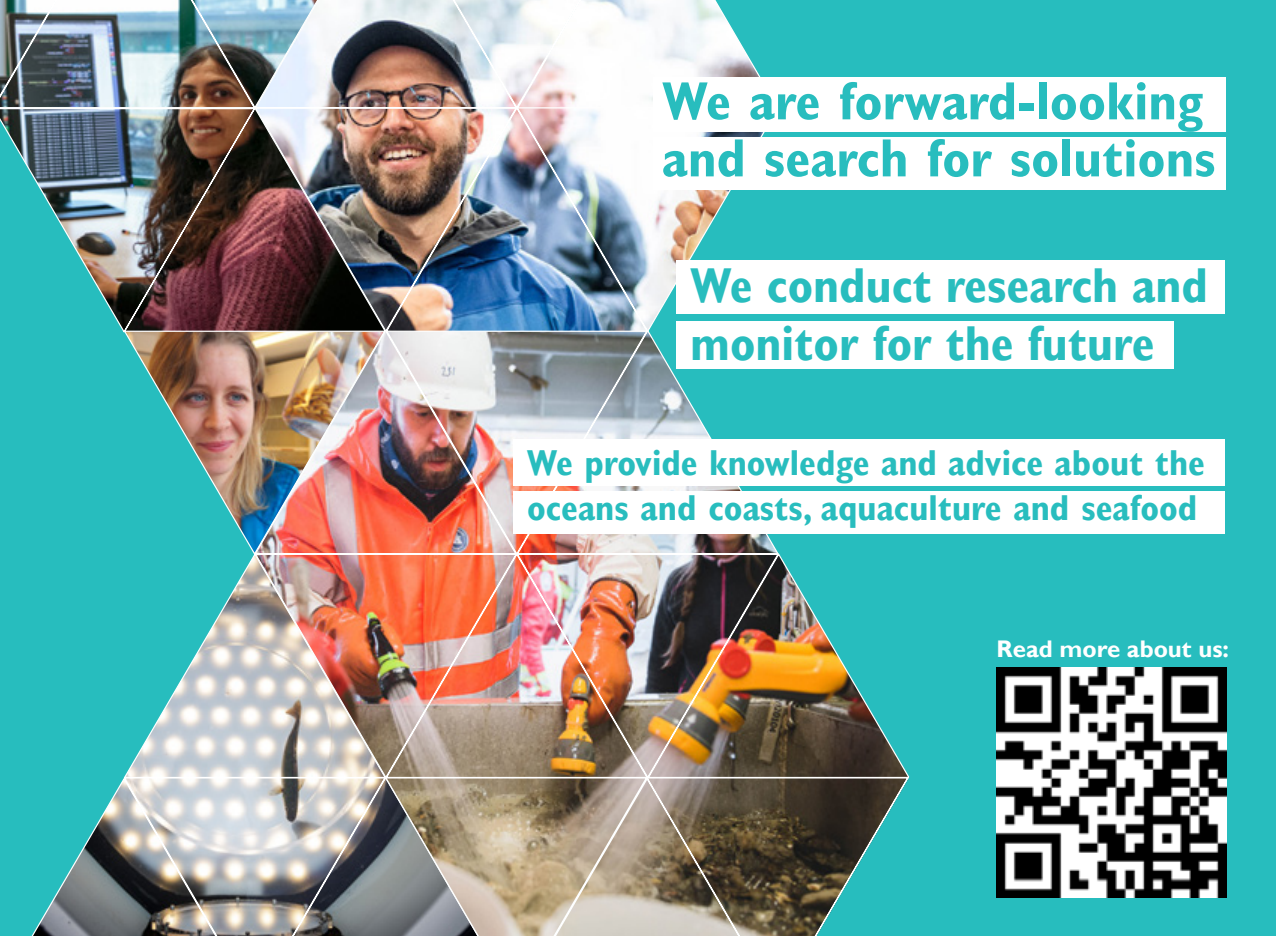
<style>
.page{position:relative;width:1276px;height:936px;background:#fff}
.page>*{position:absolute;margin:0;border:0;box-sizing:border-box;transform-origin:0 0}
.t1{font:700 condensed 54px "Gill Sans";color:#28bdbe}
.t2{font:700 condensed 48.9px "Gill Sans";color:#28bdbe}
.t3{font:700 condensed 36px "Gill Sans";color:#28bdbe}
.t4{font:700 24px "Gill Sans";color:#fff}
</style>
<div class="page">
<div style="left:0;top:0;width:1276px;height:935px;background:#27bdbe"></div>
<img style="left:122px;top:334px;width:131px;height:218px">
<svg style="left:0;top:552px;width:253px;height:383px;background:#62b7b8"></svg>
<img style="left:253px;top:333px;width:787px;height:602px">
<img style="left:387px;top:0;width:523px;height:333px">
<img style="left:0;top:0;width:387px;height:334px">
<svg style="left:775px;top:763px;width:283px;height:172px;background:#318984"></svg>
<svg style="left:640px;top:0;width:285px;height:116px"></svg>
<hr style="left:516px;top:107px;width:261px;height:1px;background:#fff">
<div style="left:513px;top:439px;width:712px;height:46px;background:#fff"></div>
<div style="left:513px;top:491px;width:712px;height:42px;background:#fff"></div>
<img style="left:996px;top:668px;width:230px;height:229px">
<div style="left:653px;top:77px;width:573px;height:55px;background:#fff"></div>
<div style="left:653px;top:137px;width:573px;height:52px;background:#fff"></div>
<div style="left:676px;top:260px;width:548px;height:54px;background:#fff"></div>
<div style="left:676px;top:322px;width:497px;height:47px;background:#fff"></div>
<p class="t1" style="left:662px;top:69px;width:542px">We are forward-looking</p>
<p class="t1" style="left:662px;top:126px;width:555px">and search for solutions</p>
<p class="t2" style="left:690px;top:256px;width:519px">We conduct research and</p>
<p class="t2" style="left:690px;top:315px;width:466px">monitor for the future</p>
<p class="t3" style="left:527px;top:441px;width:679px">We provide knowledge and advice about the</p>
<p class="t3" style="left:527px;top:486px;width:672px">oceans and coasts, aquaculture and seafood</p>
<p class="t4" style="left:996px;top:634px;width:234px">Read more about us:</p>
</div>
